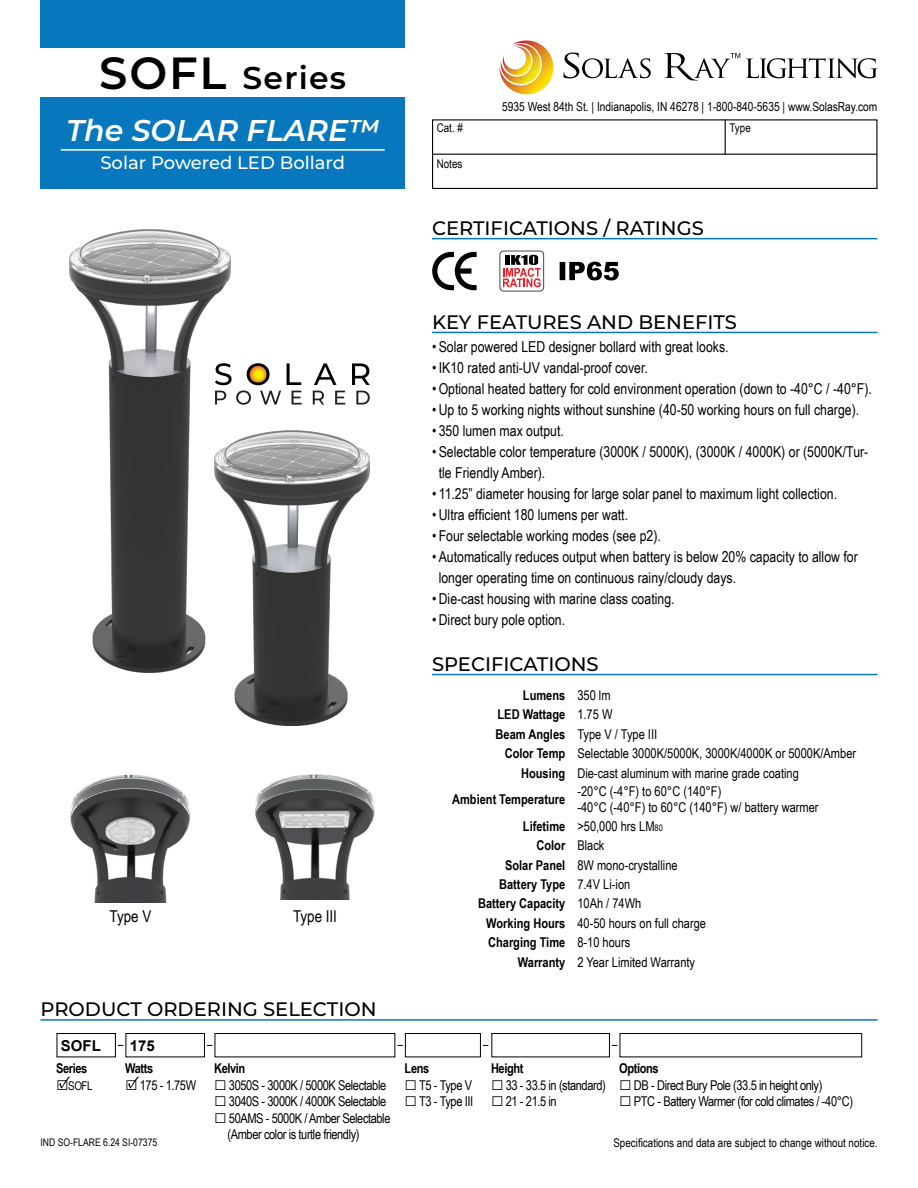
<style>
.page{position:relative;width:918px;height:1188px;background:#fff}
.page>*{position:absolute;margin:0;border:0;box-sizing:border-box;transform-origin:0 0}
.t1{font:600 31.5px "Montserrat";letter-spacing:.04em;color:#000}
.t2{font:italic 600 30px "Montserrat";color:#fff}
.t3{font:500 19.5px "Montserrat";color:#000}
.t4{font:500 18px "Montserrat";color:#fff}
.t5{font:16.35px "Arial Narrow";color:#000}
.t6{font:15px/21px "Arial Narrow";color:#000}
.t7{font:700 15px "Arial";color:#000}
.t8{font:13.5px/16.2px "Arial Narrow";color:#000}
.t9{font:13.5px/16.5px "Arial Narrow";letter-spacing:-.03em;color:#000}
.t10{font:700 13.5px "Arial Narrow";color:#000}
.t11{font:700 13.5px "Arial Narrow";letter-spacing:-.03em;color:#000}
.t12{font:12.45px "Arial Narrow";color:#000}
.t13{font:12px "Arial Narrow";color:#000}
.t14{font:10.5px "Arial Narrow";color:#000}
.s1{font-size:45px}
.s2{font-size:21px}
.s3{font-weight:400}
.s4{font-weight:700}
.s5{font-size:9px}
</style>
<div class="page">
<div style="left:40px;top:0;width:365px;height:189px;background:#0778be"></div>
<div style="left:40px;top:49px;width:365px;height:48px;background:#fff"></div>
<hr style="left:61px;top:149px;width:324px;height:2px;background:#fff">
<hr style="left:432px;top:238px;width:446px;height:1px;background:#0778be">
<hr style="left:432px;top:332px;width:446px;height:1px;background:#0778be">
<hr style="left:40px;top:1019px;width:838px;height:2px;background:#0778be">
<div style="left:57px;top:1033px;width:59px;height:24px;border:1px solid #000"></div>
<div style="left:126px;top:1033px;width:79px;height:24px;border:1px solid #000"></div>
<div style="left:215px;top:1033px;width:180px;height:24px;border:1px solid #000"></div>
<div style="left:405px;top:1033px;width:76px;height:24px;border:1px solid #000"></div>
<div style="left:492px;top:1033px;width:118px;height:24px;border:1px solid #000"></div>
<div style="left:620px;top:1033px;width:242px;height:24px;border:1px solid #000"></div>
<img style="left:69px;top:229px;width:161px;height:443px">
<img style="left:70px;top:775px;width:121px;height:128px">
<svg style="left:59px;top:1076px;width:11px;height:13px"></svg>
<svg style="left:128px;top:1076px;width:11px;height:13px"></svg>
<img style="left:256px;top:775px;width:118px;height:124px">
<svg style="left:292px;top:391px;width:10px;height:14px"></svg>
<svg style="left:313px;top:391px;width:11px;height:14px"></svg>
<svg style="left:335px;top:391px;width:10px;height:14px"></svg>
<svg style="left:356px;top:391px;width:14px;height:14px"></svg>
<svg style="left:215px;top:363px;width:66px;height:42px"></svg>
<svg style="left:287px;top:363px;width:14px;height:22px"></svg>
<svg style="left:314px;top:363px;width:23px;height:22px"></svg>
<svg style="left:352px;top:363px;width:18px;height:22px"></svg>
<hr style="left:432px;top:674px;width:446px;height:1px;background:#0778be">
<img style="left:215px;top:431px;width:155px;height:295px">
<svg style="left:560px;top:262px;width:59px;height:18px"></svg>
<svg style="left:500px;top:251px;width:44px;height:40px"></svg>
<svg style="left:432px;top:252px;width:45px;height:38px"></svg>
<div style="left:432px;top:119px;width:446px;height:70px;border:1px solid #000"></div>
<hr style="left:432px;top:154px;width:445px;height:1px;background:#000">
<hr style="left:725px;top:120px;width:1px;height:34px;background:#000">
<svg style="left:500px;top:40px;width:54px;height:54px"></svg>
<svg style="left:564px;top:53px;width:87px;height:25px"></svg>
<svg style="left:664px;top:53px;width:76px;height:27px"></svg>
<svg style="left:746px;top:58px;width:132px;height:20px"></svg>
<h1 class="t1" style="left:99px;top:56px;width:248px"><span class="s1">SOFL</span> Series</h1>
<h2 class="t2" style="left:66px;top:109px;width:315px">The SOLAR FLARE™</h2>
<p class="t4" style="left:100px;top:150px;width:246px">Solar Powered LED Bollard</p>
<p class="t12" style="left:502px;top:97px;width:377px">5935 West 84th St. | Indianapolis, IN 46278 | 1-800-840-5635 | www.SolasRay.com</p>
<p class="t13" style="left:437px;top:119px;width:28px">Cat. #</p>
<p class="t13" style="left:730px;top:119px;width:23px">Type</p>
<p class="t13" style="left:437px;top:155px;width:27px">Notes</p>
<h3 class="t3" style="left:432px;top:214px;width:273px">CERTIFICATIONS / RATINGS</h3>
<p class="t5" style="left:110px;top:904px;width:43px">Type V</p>
<p class="t5" style="left:293px;top:904px;width:45px">Type III</p>
<h3 class="t3" style="left:40px;top:996px;width:338px">PRODUCT ORDERING SELECTION</h3>
<p class="t7" style="left:61px;top:1035px;width:42px">SOFL</p>
<p class="t7" style="left:130px;top:1035px;width:27px">175</p>
<p class="t10" style="left:56px;top:1058px;width:33px">Series</p>
<p class="t13" style="left:56px;top:1077px;width:38px"><span class="s2">□</span>SOFL</p>
<p class="t10" style="left:125px;top:1058px;width:30px">Watts</p>
<p class="t9" style="left:125px;top:1076px;width:72px"><span class="s2">□</span> 175 - 1.75W</p>
<p class="t14" style="left:40px;top:1135px;width:118px">IND SO-FLARE 6.24 SI-07375</p>
<p class="t10" style="left:214px;top:1058px;width:33px">Kelvin</p>
<p class="t9" style="left:214px;top:1076px;width:174px"><span class="s2">□</span> 3050S - 3000K / 5000K Selectable</p>
<p class="t9" style="left:214px;top:1093px;width:174px"><span class="s2">□</span> 3040S - 3000K / 4000K Selectable</p>
<p class="t9" style="left:228px;top:1109px;width:164px;text-indent:-13px"><span class="s2">□</span> 50AMS - 5000K / Amber Selectable (Amber color is turtle friendly)</p>
<h3 class="t3" style="left:432px;top:308px;width:307px">KEY FEATURES AND BENEFITS</h3>
<p class="t6" style="left:432px;top:335px;width:298px">• Solar powered LED designer bollard with great looks.</p>
<p class="t6" style="left:432px;top:356px;width:217px">• IK10 rated anti-UV vandal-proof cover.</p>
<p class="t6" style="left:432px;top:377px;width:441px">• Optional heated battery for cold environment operation (down to -40°C / -40°F).</p>
<p class="t6" style="left:432px;top:398px;width:429px">• Up to 5 working nights without sunshine (40-50 working hours on full charge).</p>
<p class="t6" style="left:432px;top:419px;width:133px">• 350 lumen max output.</p>
<p class="t6" style="left:439px;top:440px;width:431px;text-indent:-7px">• Selectable color temperature (3000K / 5000K), (3000K / 4000K) or (5000K/Tur&shy;tle Friendly Amber).</p>
<p class="t6" style="left:432px;top:482px;width:407px">• 11.25” diameter housing for large solar panel to maximum light collection.</p>
<p class="t6" style="left:432px;top:503px;width:198px">• Ultra efficient 180 lumens per watt.</p>
<p class="t6" style="left:432px;top:524px;width:230px">• Four selectable working modes (see p2).</p>
<p class="t6" style="left:439px;top:545px;width:421px;text-indent:-7px">• Automatically reduces output when battery is below 20% capacity to allow for longer operating time on continuous rainy/cloudy days.</p>
<p class="t6" style="left:432px;top:587px;width:244px">• Die-cast housing with marine class coating.</p>
<p class="t6" style="left:432px;top:608px;width:135px">• Direct bury pole option.</p>
<h3 class="t3" style="left:432px;top:650px;width:168px">SPECIFICATIONS</h3>
<p class="t10" style="left:523px;top:685px;width:89px">Lumens <span class="s3">350 lm</span></p>
<p class="t10" style="left:498px;top:704px;width:116px">LED Wattage <span class="s3">1.75 W</span></p>
<p class="t8" style="left:496px;top:725px;width:163px"><span class="s4">Beam Angles</span> Type V / Type III</p>
<p class="t8" style="left:505px;top:745px;width:353px"><span class="s4">Color Temp</span> Selectable 3000K/5000K, 3000K/4000K or 5000K/Amber</p>
<p class="t8" style="left:521px;top:764px;width:279px"><span class="s4">Housing</span> Die-cast aluminum with marine grade coating</p>
<p class="t10" style="left:452px;top:789px;width:115px">Ambient Temperature</p>
<p class="t8" style="left:577px;top:783px;width:243px">-20°C (-4°F) to 60°C (140°F)<br>-40°C (-40°F) to 60°C (140°F) w/ battery warmer</p>
<p class="t8" style="left:523px;top:817px;width:141px"><span class="s4">Lifetime</span> &gt;50,000 hrs LM<span class="s5">80</span></p>
<p class="t10" style="left:536px;top:835px;width:69px">Color <span class="s3">Black</span></p>
<p class="t8" style="left:505px;top:856px;width:174px"><span class="s4">Solar Panel</span> 8W mono-crystalline</p>
<p class="t10" style="left:499px;top:874px;width:133px">Battery Type <span class="s3">7.4V Li-ion</span></p>
<p class="t10" style="left:478px;top:894px;width:165px">Battery Capacity <span class="s3">10Ah / 74Wh</span></p>
<p class="t8" style="left:486px;top:915px;width:221px"><span class="s4">Working Hours</span> 40-50 hours on full charge</p>
<p class="t10" style="left:488px;top:932px;width:144px">Charging Time <span class="s3">8-10 hours</span></p>
<p class="t8" style="left:518px;top:953px;width:179px"><span class="s4">Warranty</span> 2 Year Limited Warranty</p>
<p class="t10" style="left:405px;top:1058px;width:26px">Lens</p>
<p class="t9" style="left:405px;top:1076px;width:69px"><span class="s2">□</span> T5 - Type V</p>
<p class="t9" style="left:405px;top:1093px;width:70px"><span class="s2">□</span> T3 - Type III</p>
<p class="t10" style="left:491px;top:1058px;width:34px">Height</p>
<p class="t9" style="left:491px;top:1076px;width:116px"><span class="s2">□</span> 33 - 33.5 in (standard)</p>
<p class="t9" style="left:491px;top:1093px;width:67px"><span class="s2">□</span> 21 - 21.5 in</p>
<p class="t11" style="left:619px;top:1058px;width:41px">Options</p>
<p class="t9" style="left:619px;top:1076px;width:205px"><span class="s2">□</span> DB - Direct Bury Pole (33.5 in height only)</p>
<p class="t9" style="left:619px;top:1093px;width:235px"><span class="s2">□</span> PTC - Battery Warmer (for cold climates / -40°C)</p>
<p class="t13" style="left:613px;top:1134px;width:266px">Specifications and data are subject to change without notice.</p>
</div>
